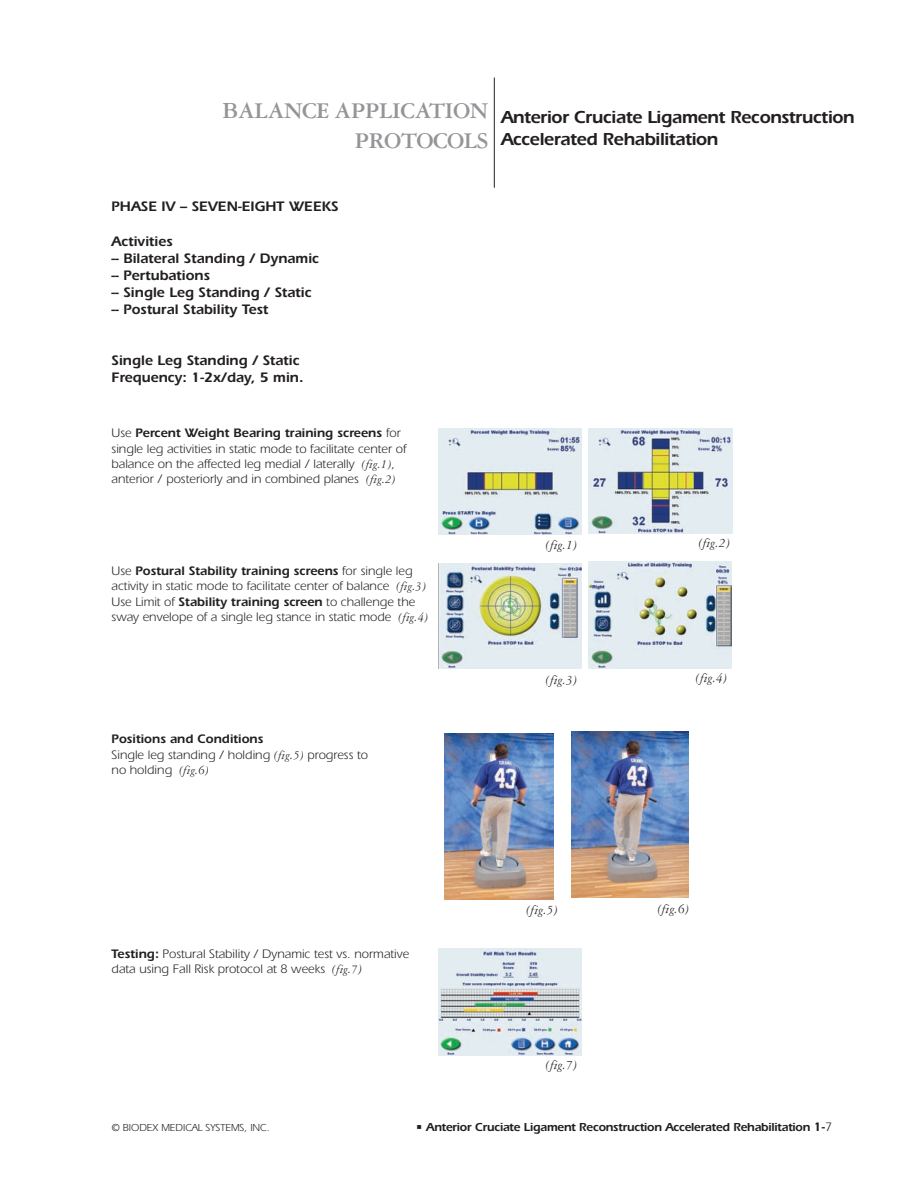
<style>
.page{position:relative;width:918px;height:1188px;background:#fff}
.page>*{position:absolute;margin:0;border:0;box-sizing:border-box;transform-origin:0 0}
.t1{font:700 24px/29.8px "Garamond Three";letter-spacing:-.025em;color:#939598;text-align:right}
.t2{font:600 18px/21.6px "Itc Eras";letter-spacing:-.02em;color:#231f20}
.t3{font:600 14.25px/17.1px "Itc Eras";color:#231f20}
.t4{font:italic 13.5px "Garamond Three";color:#231f20}
.t5{font:12.75px/15.3px "Itc Eras";color:#231f20}
.t6{font:600 12px "Itc Eras";letter-spacing:-.02em;color:#231f20}
.t7{font:10.5px "Itc Eras";color:#231f20}
.s1{font-weight:600}
.s2{font-family:"Garamond Three";font-style:italic}
.s3{font-family:"Garamond Three";font-style:italic;font-size:13.5px}
.s4{font-size:12.75px}
.s5{font-weight:400;font-size:12.75px}
</style>
<div class="page">
<img style="left:571px;top:731px;width:118px;height:167px">
<img style="left:444px;top:733px;width:109px;height:167px">
<img style="left:439px;top:428px;width:142px;height:107px">
<img style="left:589px;top:428px;width:143px;height:105px">
<img style="left:439px;top:563px;width:142px;height:105px">
<img style="left:589px;top:562px;width:142px;height:106px">
<img style="left:439px;top:949px;width:142px;height:106px">
<hr style="left:494px;top:78px;width:1px;height:110px;background:#231f20">
<h1 class="t1" style="left:223px;top:98px;width:268px">BALANCE APPLICATION<br>PROTOCOLS</h1>
<h2 class="t2" style="left:501px;top:108px;width:355px">Anterior Cruciate Ligament Reconstruction<br>Accelerated Rehabilitation</h2>
<p class="t3" style="left:112px;top:200px;width:229px">PHASE IV – SEVEN-EIGHT WEEKS</p>
<p class="t3" style="left:112px;top:234px;width:209px">Activities<br>-- Bilateral Standing / Dynamic -- Pertubations<br>-- Single Leg Standing / Static -- Postural Stability Test</p>
<p class="t3" style="left:112px;top:354px;width:194px">Single Leg Standing / Static<br>Frequency: 1-2x/day, 5 min.</p>
<p class="t5" style="left:112px;top:427px;width:297px">Use <span class="s1">Percent Weight Bearing training screens</span> for single leg activities in static mode to facilitate center of balance on the affected leg medial / laterally <span class="s2">(fig.1)</span>, anterior / posteriorly and in combined planes <span class="s2">(fig.2)</span></p>
<p class="t5" style="left:112px;top:565px;width:318px">Use <span class="s1">Postural Stability training screens</span> for single leg activity in static mode to facilitate center of balance <span class="s2">(fig.3)<br></span>Use Limit of <span class="s1">Stability training screen</span> to challenge the sway envelope of a single leg stance in static mode <span class="s2">(fig.4)</span></p>
<p class="t5" style="left:112px;top:733px;width:258px"><span class="s1">Positions and Conditions<br></span>Single leg standing / holding <span class="s2">(fig.5)</span> progress to no holding <span class="s2">(fig.6)</span></p>
<p class="t5" style="left:112px;top:947px;width:299px"><span class="s1">Testing:</span> Postural Stability / Dynamic test vs. normative data using Fall Risk protocol at 8 weeks <span class="s2">(fig.7</span><span class="s3">)</span></p>
<p class="t4" style="left:546px;top:540px;width:33px">(fig.1)</p>
<p class="t4" style="left:698px;top:538px;width:33px">(fig.2)</p>
<p class="t4" style="left:546px;top:675px;width:33px">(fig.3)</p>
<p class="t4" style="left:696px;top:673px;width:33px">(fig.4)</p>
<p class="t4" style="left:526px;top:905px;width:33px">(fig.5)</p>
<p class="t4" style="left:657px;top:905px;width:33px">(fig.6)</p>
<p class="t4" style="left:546px;top:1060px;width:33px">(fig.7)</p>
<p class="t7" style="left:112px;top:1124px;width:159px">© BIODEX MEDICAL SYSTEMS, INC.</p>
<p class="t6" style="left:415px;top:1123px;width:419px">• Anterior Cruciate Ligament Reconstruction Accelerated Rehabilitation <span class="s4">1-</span><span class="s5">7</span></p>
</div>
